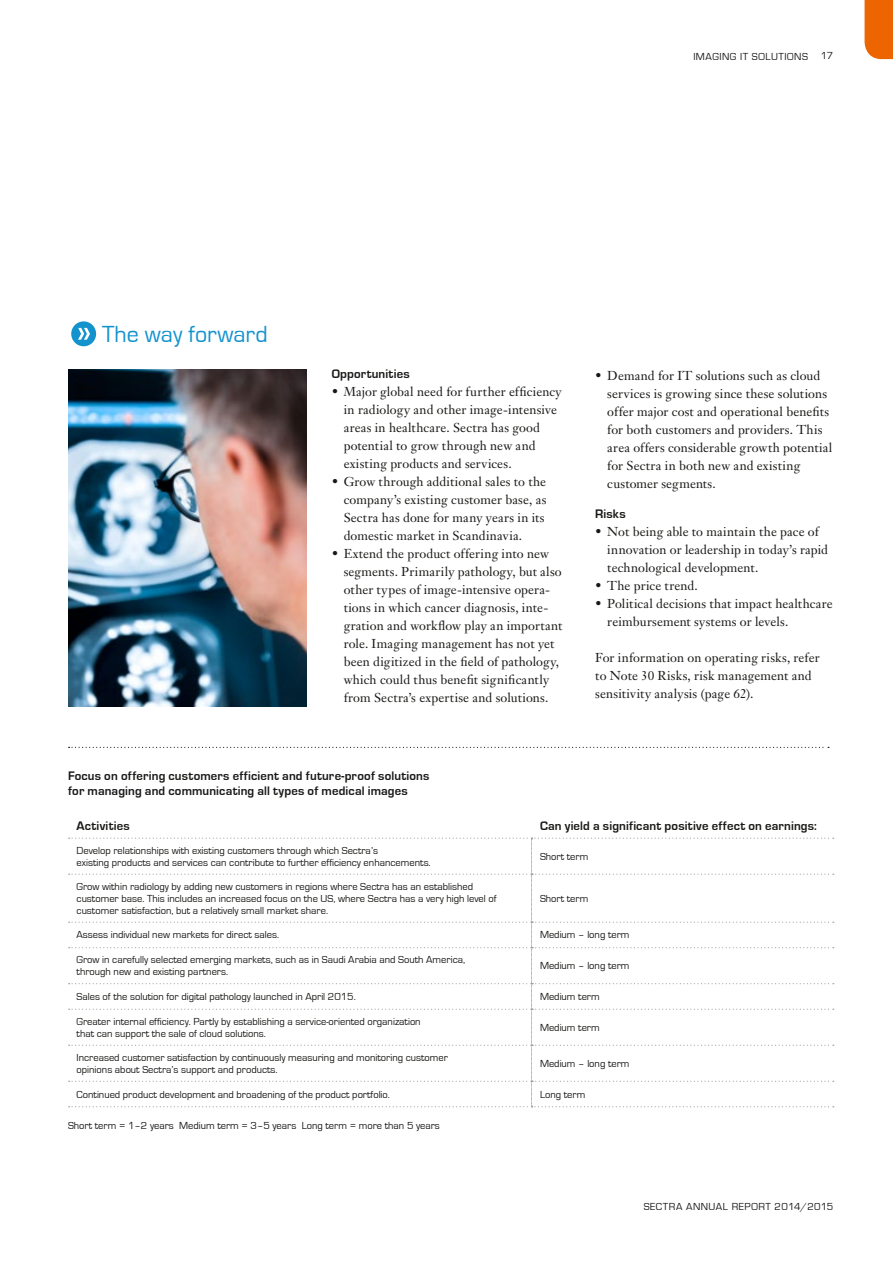
<style>
.page{position:relative;width:893px;height:1263px;background:#fff}
.page>*{position:absolute;margin:0;border:0;box-sizing:border-box;transform-origin:0 0}
.t1{font:24px "Eurostile";color:#1393ce}
.t2{font:12.75px/18px "Janson Text";letter-spacing:.01em;color:#181816}
.t3{font:700 12.75px/15px "Eurostile";letter-spacing:.01em;color:#181816}
.t4{font:10.5px/12px "Eurostile";color:#181816}
.t5{font:10.5px "Eurostile";letter-spacing:.05em;color:#181816}
</style>
<div class="page">
<div style="left:865px;top:0;width:28px;height:59px;background:#ec6500"></div>
<svg style="left:69px;top:838px;width:765px;height:269px"></svg>
<svg style="left:69px;top:747px;width:760px;height:1px"></svg>
<img style="left:68px;top:370px;width:238px;height:337px">
<div style="left:71px;top:321px;width:25px;height:25px;background:#1393ce;border-radius:50%"></div>
<svg style="left:78px;top:328px;width:12px;height:12px"></svg>
<p class="t5" style="left:693px;top:50px;width:141px">IMAGING IT SOLUTIONS 17</p>
<h1 class="t1" style="left:102px;top:321px;width:167px">The way forward</h1>
<p class="t3" style="left:332px;top:367px;width:80px">Opportunities</p>
<p class="t2" style="left:344px;top:383px;width:220px;text-indent:-12px">• Major global need for further efficiency in radiology and other image-intensive areas in healthcare. Sectra has good potential to grow through new and existing products and services.</p>
<p class="t2" style="left:344px;top:473px;width:204px;text-indent:-12px">• Grow through additional sales to the company’s existing customer base, as Sectra has done for many years in its domestic market in Scandinavia.</p>
<p class="t2" style="left:344px;top:545px;width:220px;text-indent:-12px">• Extend the product offering into new segments. Primarily pathology, but also other types of image-intensive opera&shy;tions in which cancer diagnosis, inte&shy;gration and workflow play an important role. Imaging management has not yet been digitized in the field of pathology, which could thus benefit significantly from Sectra’s expertise and solutions.</p>
<p class="t3" style="left:68px;top:768px;width:363px">Focus on offering customers efficient and future-proof solutions for managing and communicating all types of medical images</p>
<p class="t2" style="left:607px;top:366px;width:227px;text-indent:-12px">• Demand for IT solutions such as cloud services is growing since these solutions offer major cost and operational benefits for both customers and providers. This area offers considerable growth potential for Sectra in both new and existing customer segments.</p>
<p class="t3" style="left:595px;top:506px;width:32px">Risks</p>
<p class="t2" style="left:607px;top:522px;width:222px;text-indent:-12px">• Not being able to maintain the pace of innovation or leadership in today’s rapid technological development.</p>
<p class="t2" style="left:595px;top:576px;width:104px">• The price trend.</p>
<p class="t2" style="left:607px;top:594px;width:227px;text-indent:-12px">• Political decisions that impact healthcare reimbursement systems or levels.</p>
<p class="t2" style="left:595px;top:648px;width:226px">For information on operating risks, refer to Note 30 Risks, risk management and sensitivity analysis (page 62).</p>
<p class="t3" style="left:77px;top:818px;width:55px">Activities</p>
<p class="t3" style="left:540px;top:818px;width:278px">Can yield a significant positive effect on earnings:</p>
<p class="t4" style="left:77px;top:844px;width:356px">Develop relationships with existing customers through which Sectra’s<br>existing products and services can contribute to further efficiency enhancements.</p>
<p class="t4" style="left:540px;top:850px;width:50px">Short term</p>
<p class="t4" style="left:77px;top:880px;width:421px">Grow within radiology by adding new customers in regions where Sectra has an established customer base. This includes an increased focus on the US, where Sectra has a very high level of customer satisfaction, but a relatively small market share.</p>
<p class="t4" style="left:540px;top:892px;width:50px">Short term</p>
<p class="t4" style="left:77px;top:929px;width:204px">Assess individual new markets for direct sales.</p>
<p class="t4" style="left:540px;top:929px;width:91px">Medium – long term</p>
<p class="t4" style="left:77px;top:954px;width:390px">Grow in carefully selected emerging markets, such as in Saudi Arabia and South America, through new and existing partners.</p>
<p class="t4" style="left:540px;top:960px;width:91px">Medium – long term</p>
<p class="t4" style="left:77px;top:991px;width:281px">Sales of the solution for digital pathology launched in April 2015.</p>
<p class="t4" style="left:540px;top:991px;width:61px">Medium term</p>
<p class="t4" style="left:77px;top:1015px;width:346px">Greater internal efficiency. Partly by establishing a service-oriented organization that can support the sale of cloud solutions.</p>
<p class="t4" style="left:540px;top:1021px;width:61px">Medium term</p>
<p class="t4" style="left:77px;top:1051px;width:373px">Increased customer satisfaction by continuously measuring and monitoring customer opinions about Sectra’s support and products.</p>
<p class="t4" style="left:540px;top:1057px;width:91px">Medium – long term</p>
<p class="t4" style="left:77px;top:1088px;width:315px">Continued product development and broadening of the product portfolio.</p>
<p class="t4" style="left:540px;top:1088px;width:47px">Long term</p>
<p class="t4" style="left:68px;top:1120px;width:373px">Short term = 1–2 years Medium term = 3–5 years Long term = more than 5 years</p>
<p class="t5" style="left:644px;top:1201px;width:191px">SECTRA ANNUAL REPORT 2014/2015</p>
</div>
